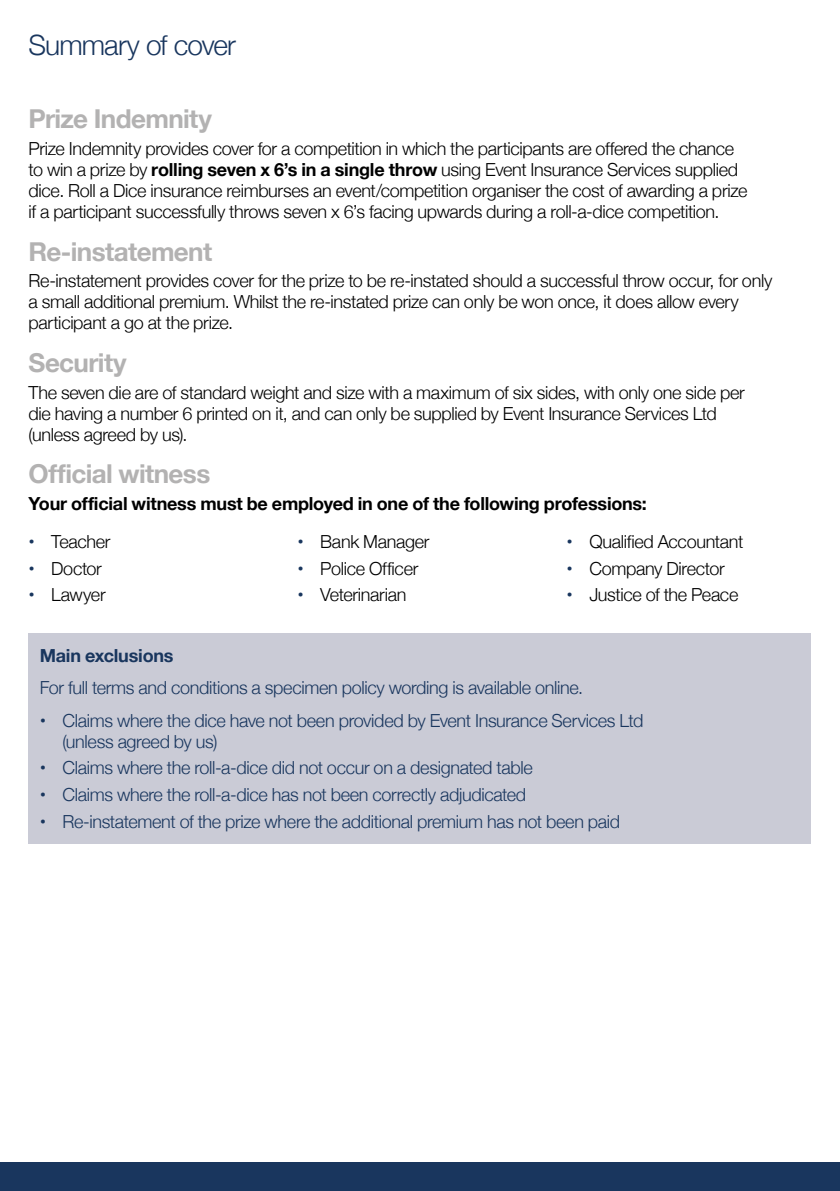
<style>
.page{position:relative;width:840px;height:1191px;background:#fff}
.page>*{position:absolute;margin:0;border:0;box-sizing:border-box;transform-origin:0 0}
.t1{font:300 28px "Helvetica Neue";letter-spacing:-.03em;color:#19365e}
.t2{font:700 26px "Helvetica Neue";letter-spacing:-.025em;color:#b3b2b2}
.t3{font:300 18px/21px "Helvetica Neue";letter-spacing:-.02em;color:#000}
.t4{font:300 18px/21px "Helvetica Neue";letter-spacing:-.02em;color:#19365e}
.t5{font:700 18px "Helvetica Neue";letter-spacing:-.01em;color:#000}
.t6{font:700 18px "Helvetica Neue";letter-spacing:-.01em;color:#19365e}
.s1{font-weight:700}
.s2{font-weight:700;color:#19365e}
</style>
<div class="page">
<div style="left:0;top:1162px;width:839px;height:29px;background:#19365e"></div>
<div style="left:28px;top:633px;width:782px;height:211px;background:#cacbd6"></div>
<h1 class="t1" style="left:29px;top:23px;width:209px">Summary of cover</h1>
<h2 class="t2" style="left:29px;top:99px;width:185px">Prize Indemnity</h2>
<p class="t3" style="left:29px;top:137px;width:720px">Prize Indemnity provides cover for a competition in which the participants are offered the chance to win a prize by <span class="s1">rolling seven x 6’s in a single throw</span> using Event Insurance Services supplied dice. Roll a Dice insurance reimburses an event/competition organiser the cost of awarding a prize if a participant successfully throws seven x 6’s facing upwards during a roll-a-dice competition.</p>
<h2 class="t2" style="left:29px;top:231px;width:185px">Re-instatement</h2>
<p class="t3" style="left:29px;top:269px;width:744px">Re-instatement provides cover for the prize to be re-instated should a successful throw occur, for only a small additional premium. Whilst the re-instated prize can only be won once, it does allow every participant a go at the prize.</p>
<h2 class="t2" style="left:29px;top:342px;width:100px">Security</h2>
<p class="t3" style="left:29px;top:380px;width:717px">The seven die are of standard weight and size with a maximum of six sides, with only one side per die having a number 6 printed on it, and can only be supplied by Event Insurance Services Ltd (unless agreed by us).</p>
<h2 class="t2" style="left:29px;top:453px;width:183px">Official witness</h2>
<p class="t5" style="left:29px;top:489px;width:619px">Your official witness must be employed in one of the following professions:</p>
<p class="t3" style="left:29px;top:530px;width:83px"><span class="s2">•</span> Teacher</p>
<p class="t3" style="left:29px;top:556px;width:75px"><span class="s2">•</span> Doctor</p>
<p class="t3" style="left:29px;top:583px;width:79px"><span class="s2">•</span> Lawyer</p>
<p class="t3" style="left:566px;top:530px;width:178px"><span class="s2">•</span> Qualified Accountant</p>
<p class="t3" style="left:566px;top:556px;width:159px"><span class="s2">•</span> Company Director</p>
<p class="t3" style="left:566px;top:583px;width:173px"><span class="s2">•</span> Justice of the Peace</p>
<p class="t3" style="left:297px;top:530px;width:133px"><span class="s2">•</span> Bank Manager</p>
<p class="t3" style="left:297px;top:556px;width:122px"><span class="s2">•</span> Police Officer</p>
<p class="t3" style="left:297px;top:583px;width:110px"><span class="s2">•</span> Veterinarian</p>
<p class="t6" style="left:40px;top:641px;width:135px">Main exclusions</p>
<p class="t4" style="left:40px;top:676px;width:544px">For full terms and conditions a specimen policy wording is available online.</p>
<p class="t4" style="left:62px;top:708px;width:582px;text-indent:-23px"><span class="s1">•</span> Claims where the dice have not been provided by Event Insurance Services Ltd (unless agreed by us)</p>
<p class="t4" style="left:40px;top:756px;width:494px"><span class="s1">•</span> Claims where the roll-a-dice did not occur on a designated table</p>
<p class="t4" style="left:40px;top:782px;width:488px"><span class="s1">•</span> Claims where the roll-a-dice has not been correctly adjudicated</p>
<p class="t4" style="left:40px;top:809px;width:581px"><span class="s1">•</span> Re-instatement of the prize where the additional premium has not been paid</p>
</div>
